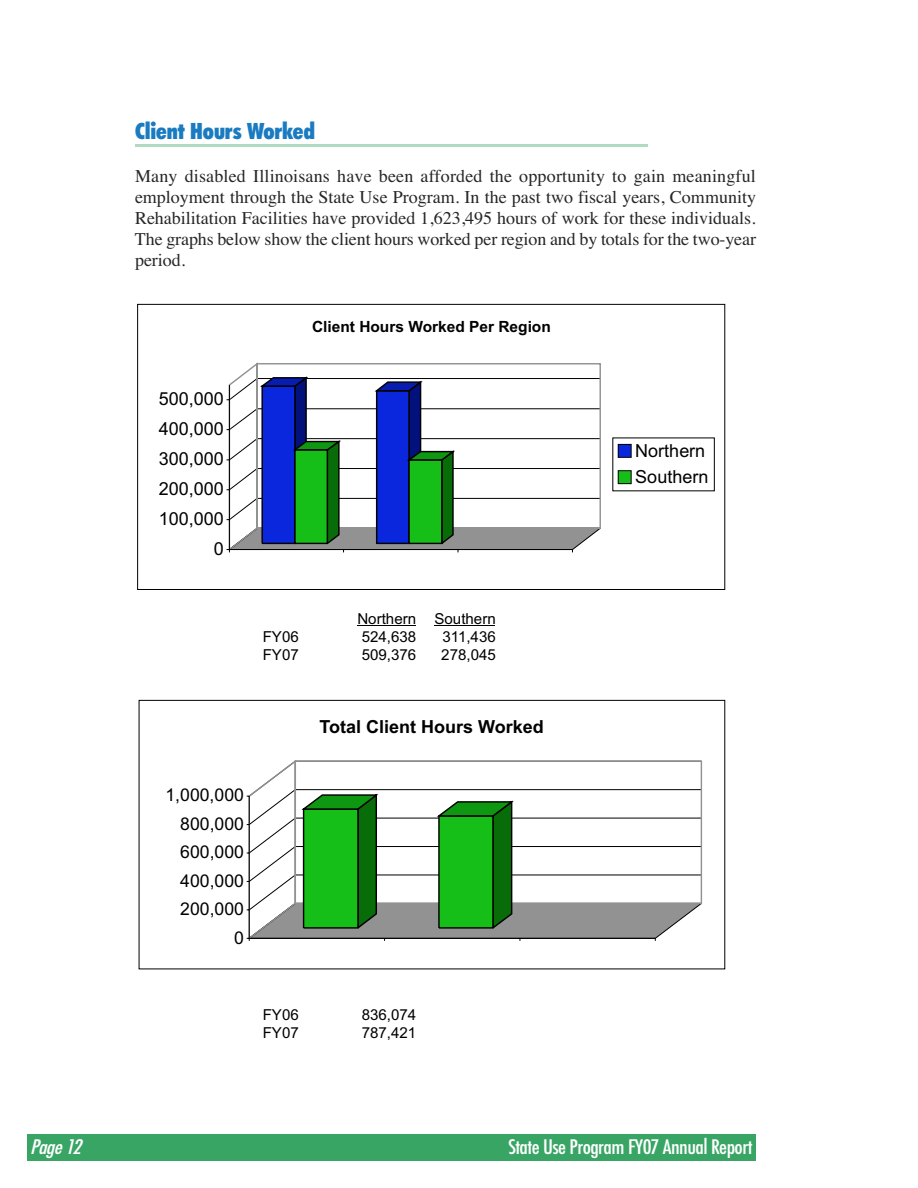
<style>
.page{position:relative;width:918px;height:1188px;background:#fff}
.page>*{position:absolute;margin:0;border:0;box-sizing:border-box;transform-origin:0 0}
.t1{font:900 condensed 22.5px "Futura BT";letter-spacing:-.005em;color:#1a7bc1}
.t2{font:500 condensed 19.5px "Futura";letter-spacing:-.025em;color:#fff;scale:1.1 1}
.t3{font:italic 500 condensed 19.5px "Futura";color:#fff;scale:1.1 1}
.t4{font:18px/21px "Times";letter-spacing:-.005em;color:#272627;text-align:justify}
.t5{font:18px/26.2px "Arial";color:#000}
.t6{font:700 18px "Arial";color:#000}
.t7{font:17.7px "Arial";color:#000}
.t8{font:700 15.45px "Arial";color:#000}
.t9{font:15.15px "Arial";color:#000}
</style>
<div class="page">
<hr style="left:135px;top:144px;width:513px;height:3px;background:#b0dbc2">
<hr style="left:357px;top:626px;width:59px;height:1px;background:#000">
<hr style="left:434px;top:626px;width:61px;height:1px;background:#000">
<div style="left:137px;top:304px;width:588px;height:286px;border:1px solid #000"></div>
<svg style="left:241px;top:362px;width:360px;height:167px"></svg>
<svg style="left:227px;top:375px;width:373px;height:177px"></svg>
<div style="left:618px;top:444px;width:13px;height:13px;background:#0a27dd"></div>
<div style="left:618px;top:444px;width:13px;height:14px;border:1px solid #000"></div>
<div style="left:618px;top:471px;width:13px;height:13px;background:#15bf18"></div>
<div style="left:618px;top:471px;width:13px;height:13px;border:1px solid #000"></div>
<div style="left:139px;top:700px;width:586px;height:269px;border:1px solid #000"></div>
<svg style="left:253px;top:760px;width:450px;height:145px"></svg>
<svg style="left:247px;top:792px;width:454px;height:149px"></svg>
<div style="left:27px;top:1134px;width:729px;height:27px;background:#39a565"></div>
<p class="t1" style="left:135px;top:118px;width:182px">Client Hours Worked</p>
<p class="t4" style="left:135px;top:165px;width:623px">Many disabled Illinoisans have been afforded the opportunity to gain meaningful employment through the State Use Program. In the past two fiscal years, Community Rehabilitation Facilities have provided 1,623,495 hours of work for these individuals.<br>The graphs below show the client hours worked per region and by totals for the two-year period.</p>
<p class="t5" style="left:159px;top:386px;width:67px">500,000</p>
<p class="t5" style="left:159px;top:416px;width:67px">400,000</p>
<p class="t5" style="left:159px;top:446px;width:67px">300,000</p>
<p class="t5" style="left:159px;top:476px;width:67px">200,000</p>
<p class="t5" style="left:159px;top:506px;width:67px">100,000</p>
<p class="t5" style="left:214px;top:535px;width:12px">0</p>
<p class="t8" style="left:312px;top:318px;width:240px">Client Hours Worked Per Region</p>
<p class="t9" style="left:357px;top:610px;width:140px">Northern Southern</p>
<p class="t9" style="left:263px;top:628px;width:38px">FY06</p>
<p class="t9" style="left:362px;top:628px;width:56px">524,638</p>
<p class="t9" style="left:442px;top:628px;width:55px">311,436</p>
<p class="t9" style="left:263px;top:646px;width:38px">FY07</p>
<p class="t9" style="left:362px;top:646px;width:56px">509,376</p>
<p class="t9" style="left:441px;top:646px;width:56px">278,045</p>
<p class="t7" style="left:166px;top:785px;width:80px">1,000,000</p>
<p class="t7" style="left:180px;top:813px;width:65px">800,000</p>
<p class="t7" style="left:180px;top:842px;width:65px">600,000</p>
<p class="t7" style="left:180px;top:870px;width:65px">400,000</p>
<p class="t7" style="left:180px;top:899px;width:65px">200,000</p>
<p class="t7" style="left:234px;top:927px;width:11px">0</p>
<p class="t6" style="left:320px;top:716px;width:226px">Total Client Hours Worked</p>
<p class="t9" style="left:263px;top:1006px;width:38px">FY06</p>
<p class="t9" style="left:362px;top:1006px;width:56px">836,074</p>
<p class="t9" style="left:263px;top:1024px;width:38px">FY07</p>
<p class="t9" style="left:362px;top:1024px;width:56px">787,421</p>
<p class="t5" style="left:635px;top:438px;width:75px">Northern<br>Southern</p>
<p class="t3" style="left:30px;top:1135px;width:53px">Page 12</p>
<p class="t2" style="left:508px;top:1135px;width:224px">State Use Program FY07 Annual Report</p>
</div>
